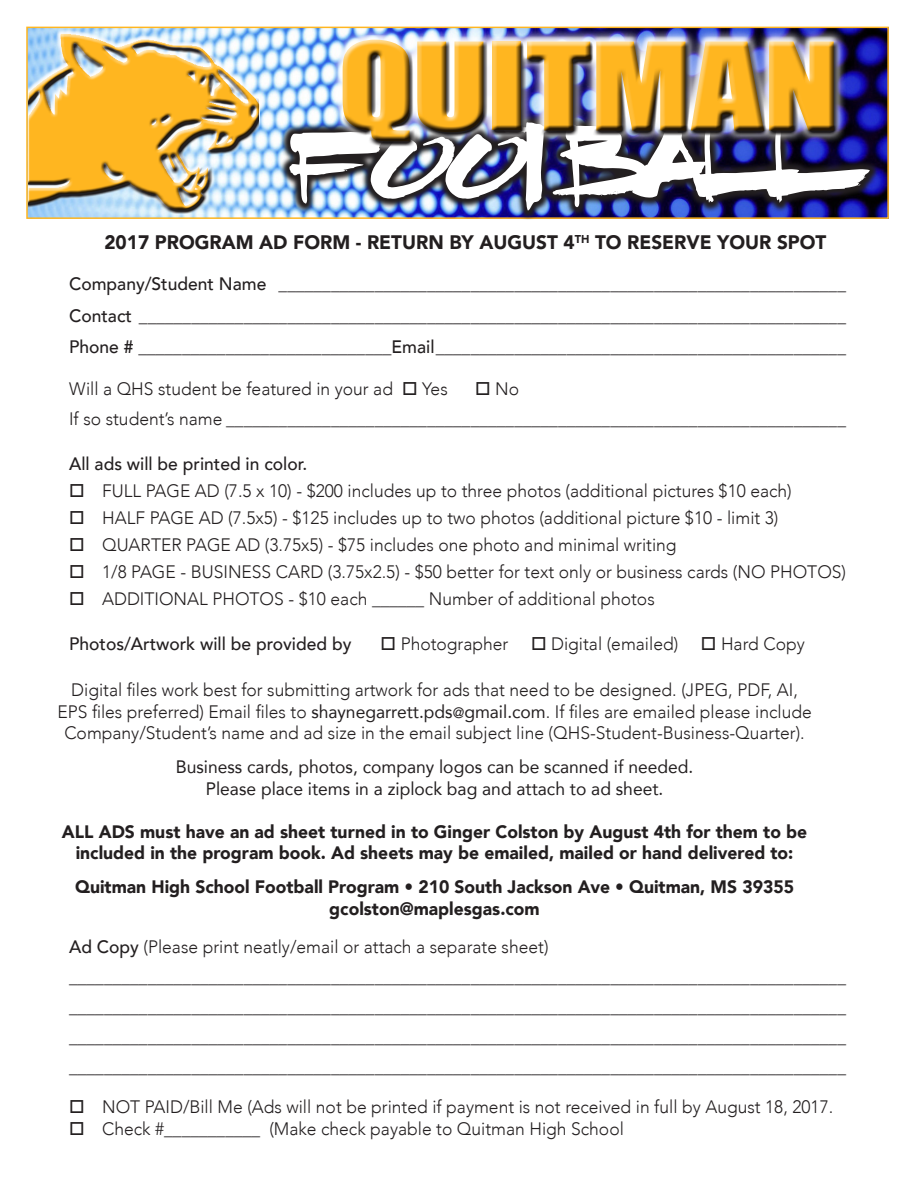
<style>
.page{position:relative;width:918px;height:1188px;background:#fff}
.page>*{position:absolute;margin:0;border:0;box-sizing:border-box;transform-origin:0 0}
.t1{font:112.5px "Impact";letter-spacing:-.005em;color:#ffb620;scale:1.25 1}
.t2{font:900 19.5px "Avenir";color:#231f20}
.t3{font:300 18px/30px "Avenir";color:#231f20}
.t4{font:500 18px/31.5px "Avenir";color:#231f20;text-align:justify}
.t5{font:900 18px/21.6px "Avenir";color:#231f20;text-align:center}
.t6{font:18px/21.6px "Avenir";color:#231f20;text-align:center}
.s1{font-weight:400}
.s2{font-weight:400;font-size:15px}
.s3{font-weight:500}
</style>
<div class="page">
<img style="left:29px;top:30px;width:857px;height:186px">
<div style="left:29px;top:30px;width:230px;height:177px;background:#fff;opacity:.75"></div>
<svg style="left:29px;top:41px;width:230px;height:173px;background:#d7b86d"></svg>
<img style="left:280px;top:112px;width:600px;height:108px">
<img style="left:289px;top:122px;width:581px;height:89px">
<img style="left:330px;top:27px;width:516px;height:127px">
<div style="left:338px;top:35px;width:500px;height:105px;background:#fff;opacity:.75"></div>
<img style="left:342px;top:39px;width:497px;height:108px">
<h1 class="t1" style="left:338px;top:-1px;width:403px">QUITMAN</h1>
<p class="t2" style="left:104px;top:226px;width:724px">2017 PROGRAM AD FORM - RETURN BY AUGUST 4<sup>TH</sup> TO RESERVE YOUR SPOT</p>
<p class="t4" style="left:69px;top:267px;width:778px">Company/Student Name _________________________________________________________________ Contact _________________________________________________________________________________ Phone # _____________________________Email_______________________________________________</p>
<p class="t3" style="left:69px;top:374px;width:380px">Will a QHS student be featured in your ad □ Yes</p>
<p class="t3" style="left:69px;top:374px;width:778px;text-indent:406px">□ No<br>If so student’s name _______________________________________________________________________</p>
<p class="t4" style="left:69px;top:447px;width:240px">All ads will be printed in color.</p>
<p class="t3" style="left:69px;top:476px;width:724px">□ FULL PAGE AD (7.5 x 10) - $200 includes up to three photos (additional pictures $10 each)</p>
<p class="t3" style="left:69px;top:503px;width:711px">□ HALF PAGE AD (7.5x5) - $125 includes up to two photos (additional picture $10 - limit 3)</p>
<p class="t3" style="left:69px;top:530px;width:609px">□ QUARTER PAGE AD (3.75x5) - $75 includes one photo and minimal writing</p>
<p class="t3" style="left:69px;top:557px;width:779px">□ 1/8 PAGE - BUSINESS CARD (3.75x2.5) - $50 better for text only or business cards (NO PHOTOS)</p>
<p class="t3" style="left:69px;top:584px;width:587px">□ ADDITIONAL PHOTOS - $10 each ______ Number of additional photos</p>
<p class="t4" style="left:69px;top:627px;width:284px">Photos/Artwork will be provided by</p>
<p class="t3" style="left:381px;top:629px;width:129px">□ Photographer</p>
<p class="t3" style="left:531px;top:629px;width:149px">□ Digital (emailed)</p>
<p class="t3" style="left:701px;top:629px;width:105px">□ Hard Copy</p>
<p class="t3" style="left:57px;top:679px;width:756px;line-height:21.6px;text-align:center">Digital files work best for submitting artwork for ads that need to be designed. (JPEG, PDF, AI,<br>EPS files preferred) Email files to <span class="s1">shaynegarrett.pds</span><span class="s2">@</span><span class="s1">gmail.com</span>. If files are emailed please include<br>Company/Student’s name and ad size in the email subject line (QHS-Student-Business-Quarter).</p>
<p class="t6" style="left:176px;top:755px;width:519px">Business cards, photos, company logos can be scanned if needed.<br>Please place items in a ziplock bag and attach to ad sheet.</p>
<p class="t5" style="left:62px;top:820px;width:747px">ALL ADS must have an ad sheet turned in to Ginger Colston by August 4th for them to be included in the program book. Ad sheets may be emailed, mailed or hand delivered to:</p>
<p class="t5" style="left:75px;top:876px;width:720px">Quitman High School Football Program • 210 South Jackson Ave • Quitman, MS 39355 gcolston@maplesgas.com</p>
<p class="t3" style="left:69px;top:932px;width:778px"><span class="s3">Ad Copy</span> (Please print neatly/email or attach a separate sheet) _________________________________________________________________________________________ _________________________________________________________________________________________ _________________________________________________________________________________________ _________________________________________________________________________________________</p>
<p class="t3" style="left:69px;top:1092px;width:766px">□ NOT PAID/Bill Me (Ads will not be printed if payment is not received in full by August 18, 2017.</p>
<p class="t3" style="left:69px;top:1114px;width:556px">□ Check #___________ (Make check payable to Quitman High School</p>
</div>
